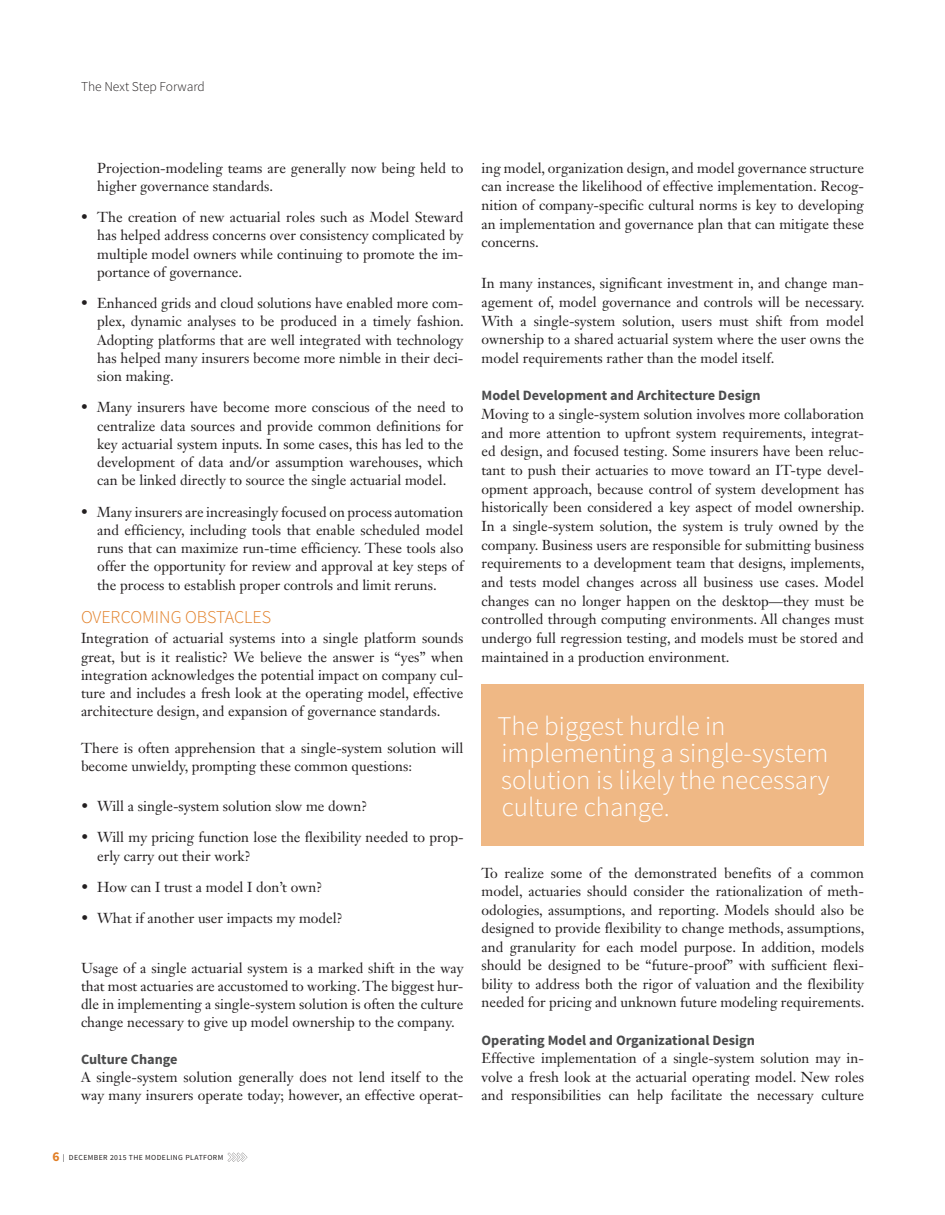
<style>
.page{position:relative;width:945px;height:1215px;background:#fff}
.page>*{position:absolute;margin:0;border:0;box-sizing:border-box;transform-origin:0 0}
.t1{font:300 27px/27px "Source Sans Pro";color:#fff}
.t2{font:300 18px "Source Sans Pro";color:#e17e25}
.t3{font:14.25px/18.6px "Janson Text LT Std";color:#231f20;text-align:justify}
.t4{font:700 14.25px "Source Sans Pro";color:#4b4c4d}
.t5{font:300 13.5px "Source Sans Pro";color:#231f20}
.t6{font:7.8px "Source Sans Pro";letter-spacing:.05em;color:#231f20}
.s1{font-weight:700;font-size:13.5px;color:#e17e25}
</style>
<div class="page">
<svg style="left:228px;top:1153px;width:19px;height:9px"></svg>
<div style="left:482px;top:684px;width:382px;height:162px;background:#efb885"></div>
<p class="t5" style="left:81px;top:78px;width:125px">The Next Step Forward</p>
<p class="t3" style="left:97px;top:159px;width:368px">Projection-modeling teams are generally now being held to higher governance standards.</p>
<p class="t3" style="left:97px;top:208px;width:368px;text-indent:-16px">• The creation of new actuarial roles such as Model Steward has helped address concerns over consistency complicated by multiple model owners while continuing to promote the im&shy;portance of governance.</p>
<p class="t3" style="left:97px;top:294px;width:368px;text-indent:-16px">• Enhanced grids and cloud solutions have enabled more com&shy;plex, dynamic analyses to be produced in a timely fashion.<br>Adopting platforms that are well integrated with technology has helped many insurers become more nimble in their deci&shy;sion making.</p>
<p class="t3" style="left:97px;top:398px;width:368px;text-indent:-16px">• Many insurers have become more conscious of the need to centralize data sources and provide common definitions for key actuarial system inputs. In some cases, this has led to the development of data and/or assumption warehouses, which can be linked directly to source the single actuarial model.</p>
<p class="t3" style="left:97px;top:502px;width:368px;text-indent:-16px">• Many insurers are increasingly focused on process automation and efficiency, including tools that enable scheduled model runs that can maximize run-time efficiency. These tools also offer the opportunity for review and approval at key steps of the process to establish proper controls and limit reruns.</p>
<p class="t2" style="left:81px;top:606px;width:192px">OVERCOMING OBSTACLES</p>
<p class="t3" style="left:81px;top:629px;width:384px">Integration of actuarial systems into a single platform sounds great, but is it realistic? We believe the answer is “yes” when integration acknowledges the potential impact on company cul&shy;ture and includes a fresh look at the operating model, effective architecture design, and expansion of governance standards.</p>
<p class="t3" style="left:81px;top:739px;width:384px">There is often apprehension that a single-system solution will become unwieldy, prompting these common questions:</p>
<p class="t3" style="left:81px;top:797px;width:288px">• Will a single-system solution slow me down?</p>
<p class="t3" style="left:97px;top:828px;width:368px;text-indent:-16px">• Will my pricing function lose the flexibility needed to prop&shy;erly carry out their work?</p>
<p class="t3" style="left:81px;top:878px;width:243px">• How can I trust a model I don’t own?</p>
<p class="t3" style="left:81px;top:909px;width:263px">• What if another user impacts my model?</p>
<p class="t3" style="left:81px;top:958px;width:384px">Usage of a single actuarial system is a marked shift in the way that most actuaries are accustomed to working. The biggest hur&shy;dle in implementing a single-system solution is often the culture change necessary to give up model ownership to the company.</p>
<p class="t4" style="left:81px;top:1050px;width:98px">Culture Change</p>
<p class="t3" style="left:81px;top:1068px;width:384px">A single-system solution generally does not lend itself to the way many insurers operate today; however, an effective operat-</p>
<p class="t3" style="left:481px;top:158px;width:384px">ing model, organization design, and model governance structure can increase the likelihood of effective implementation. Recog&shy;nition of company-specific cultural norms is key to developing an implementation and governance plan that can mitigate these concerns.</p>
<p class="t3" style="left:481px;top:274px;width:384px">In many instances, significant investment in, and change man&shy;agement of, model governance and controls will be necessary.<br>With a single-system solution, users must shift from model ownership to a shared actuarial system where the user owns the model requirements rather than the model itself.</p>
<p class="t4" style="left:481px;top:387px;width:281px">Model Development and Architecture Design</p>
<p class="t3" style="left:481px;top:405px;width:385px">Moving to a single-system solution involves more collaboration and more attention to upfront system requirements, integrat&shy;ed design, and focused testing. Some insurers have been reluc&shy;tant to push their actuaries to move toward an IT-type devel&shy;opment approach, because control of system development has historically been considered a key aspect of model ownership.<br>In a single-system solution, the system is truly owned by the company. Business users are responsible for submitting business requirements to a development team that designs, implements, and tests model changes across all business use cases. Model changes can no longer happen on the desktop—they must be controlled through computing environments. All changes must undergo full regression testing, and models must be stored and maintained in a production environment.</p>
<h1 class="t1" style="left:497px;top:713px;width:334px">The biggest hurdle in implementing a single-system solution is likely the necessary culture change.</h1>
<p class="t3" style="left:482px;top:863px;width:385px">To realize some of the demonstrated benefits of a common model, actuaries should consider the rationalization of meth&shy;odologies, assumptions, and reporting. Models should also be designed to provide flexibility to change methods, assumptions, and granularity for each model purpose. In addition, models should be designed to be “future-proof” with sufficient flexi&shy;bility to address both the rigor of valuation and the flexibility needed for pricing and unknown future modeling requirements.</p>
<p class="t4" style="left:482px;top:1031px;width:275px">Operating Model and Organizational Design</p>
<p class="t3" style="left:482px;top:1049px;width:384px">Effective implementation of a single-system solution may in&shy;volve a fresh look at the actuarial operating model. New roles and responsibilities can help facilitate the necessary culture</p>
<p class="t6" style="left:52px;top:1152px;width:172px"><span class="s1">6</span> | DECEMBER 2015 THE MODELING PLATFORM</p>
</div>
